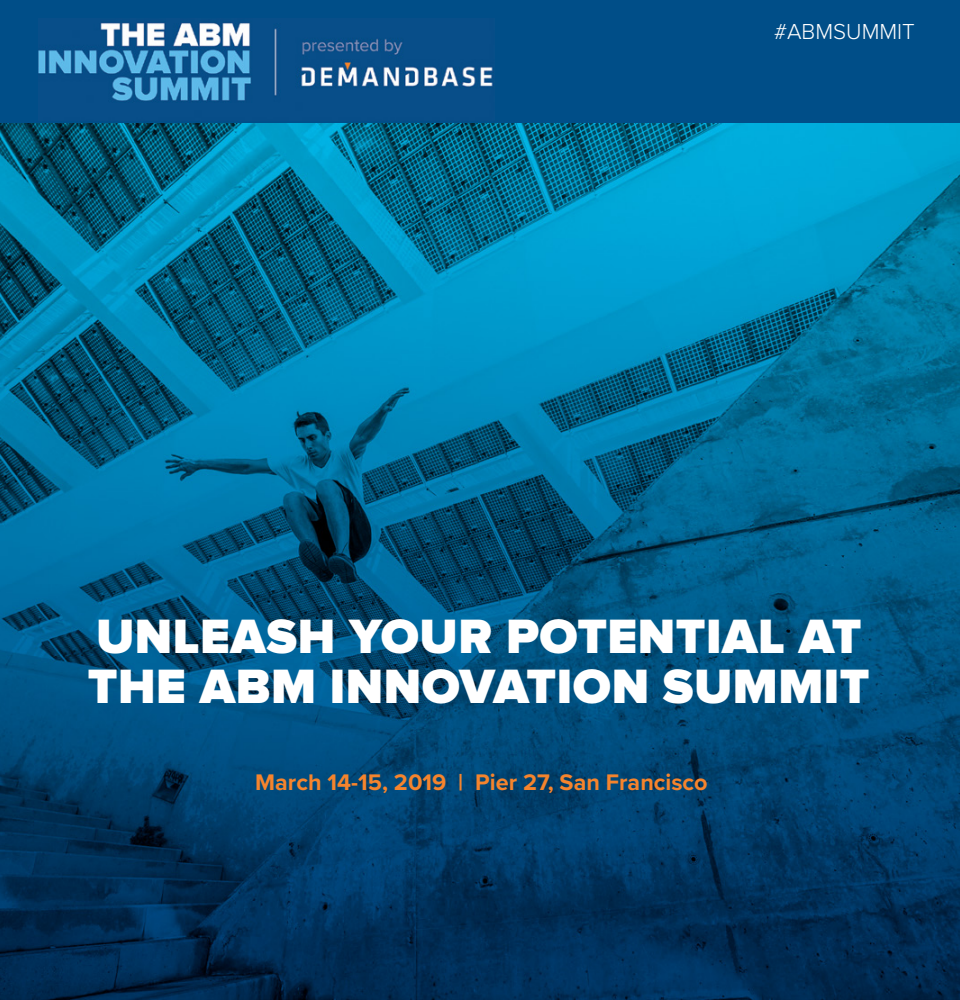
<style>
.page{position:relative;width:960px;height:1000px;background:#fff}
.page>*{position:absolute;margin:0;border:0;box-sizing:border-box;transform-origin:0 0}
.t1{font:900 50px/50px "Proxima Nova";letter-spacing:.01em;color:#fff}
.t2{font:700 23.38px "Proxima Nova";color:#f5842d}
.t3{font:300 22.5px "Proxima Nova";color:#fff}
</style>
<div class="page">
<div style="left:0;top:0;width:960px;height:999px;background:#004e88"></div>
<img style="left:0;top:124px;width:960px;height:876px">
<img style="left:38px;top:22px;width:456px;height:81px">
<p class="t3" style="left:774px;top:19px;width:142px">#ABMSUMMIT</p>
<p class="t1" style="left:88px;top:613px;width:783px">UNLEASH YOUR POTENTIAL AT<br>THE ABM INNOVATION SUMMIT</p>
<p class="t2" style="left:255px;top:765px;width:454px">March 14-15, 2019 | Pier 27, San Francisco</p>
</div>
